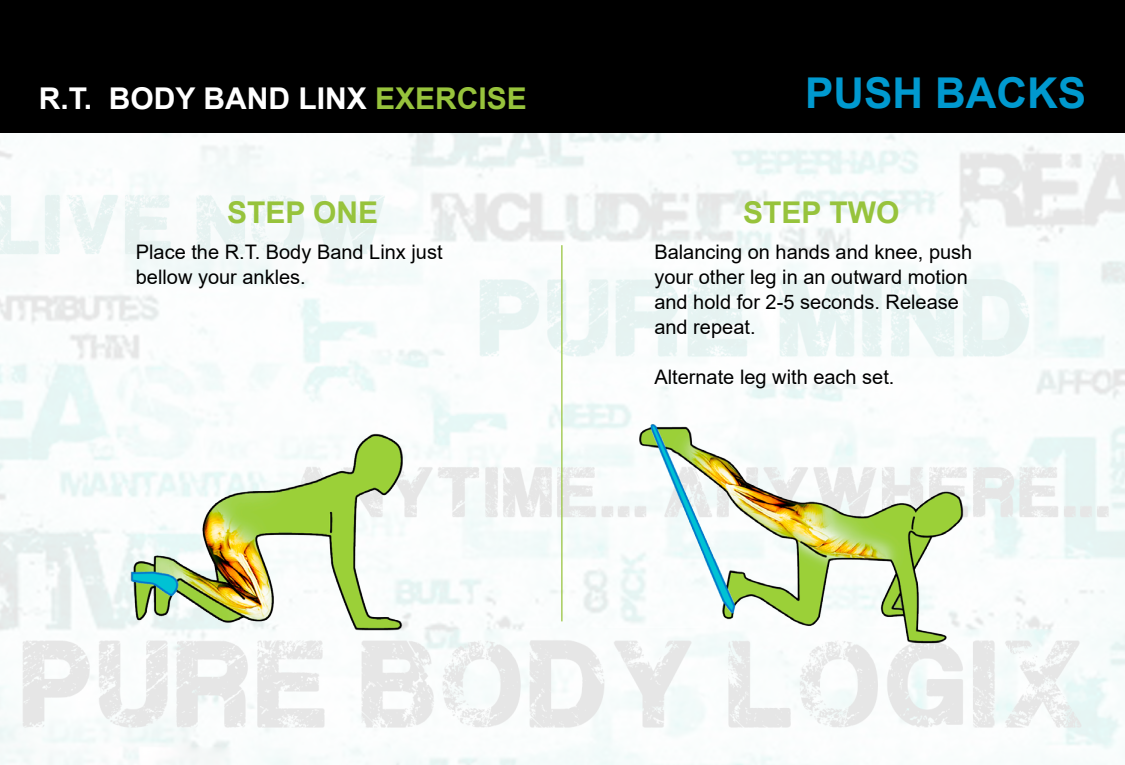
<style>
.page{position:relative;width:1125px;height:765px;background:#fff}
.page>*{position:absolute;margin:0;border:0;box-sizing:border-box;transform-origin:0 0}
.t1{font:700 42.5px "Arial";color:#0099cf}
.t2{font:700 30px "Arial";color:#fff}
.t3{font:700 30px "Arial";color:#97c33c}
.t4{font:20px/25px "Arial";color:#000}
.s1{color:#97c33c}
</style>
<div class="page">
<img style="left:0;top:132px;width:1125px;height:633px">
<div style="left:0;top:0;width:1125px;height:132px;background:#000"></div>
<img style="left:56px;top:425px;width:426px;height:239px">
<img style="left:610px;top:410px;width:394px;height:239px">
<hr style="left:561px;top:245px;width:1px;height:376px;background:#97c33c">
<h2 class="t2" style="left:39px;top:77px;width:489px">R.T. BODY BAND LINX <span class="s1">EXERCISE</span></h2>
<h1 class="t1" style="left:805px;top:63px;width:282px">PUSH BACKS</h1>
<h2 class="t3" style="left:743px;top:191px;width:158px">STEP TWO</h2>
<h2 class="t3" style="left:227px;top:191px;width:153px">STEP ONE</h2>
<p class="t4" style="left:136px;top:239px;width:308px">Place the R.T. Body Band Linx just bellow your ankles.</p>
<p class="t4" style="left:654px;top:239px;width:319px">Balancing on hands and knee, push your other leg in an outward motion and hold for 2-5 seconds. Release and repeat.</p>
<p class="t4" style="left:654px;top:364px;width:242px">Alternate leg with each set.</p>
</div>
